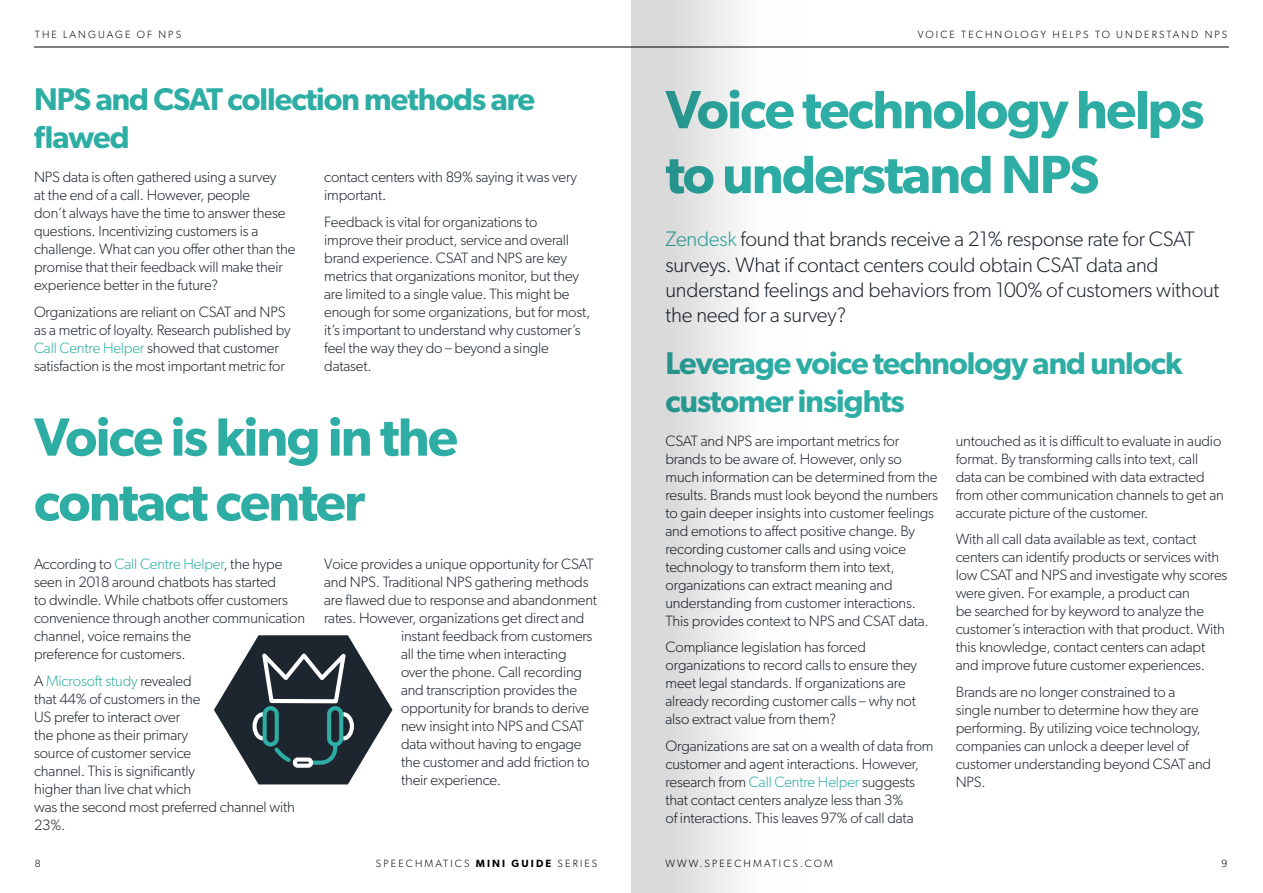
<style>
.page{position:relative;width:1263px;height:893px;background:#fff}
.page>*{position:absolute;margin:0;border:0;box-sizing:border-box;transform-origin:0 0}
.t1{font:600 54px/64.8px "Gibson";letter-spacing:-.03em;color:#2dada4}
.t2{font:600 31.5px/37.8px "Gibson";letter-spacing:-.03em;color:#2dada4}
.t3{font:300 21px/25.2px "Gibson";letter-spacing:-.01em;color:#1d262e}
.t4{font:300 15px/18px "Gibson";letter-spacing:-.01em;color:#1d262e}
.t5{font:300 10.5px "Gibson";letter-spacing:.2em;color:#000}
.s1{color:#2dada4}
.s2{font-weight:600}
</style>
<div class="page">
<hr style="left:34px;top:47px;width:1195px;height:1px;background:#000">
<svg style="left:214px;top:635px;width:178px;height:149px"></svg>
<div style="left:631px;top:0;width:173px;height:893px;background:linear-gradient(to right,#d3d3d3,#fff)"></div>
<p class="t5" style="left:35px;top:28px;width:148px">THE LANGUAGE OF NPS</p>
<h2 class="t2" style="left:34px;top:80px;width:503px">NPS and CSAT collection methods are flawed</h2>
<p class="t4" style="left:34px;top:168px;width:263px">NPS data is often gathered using a survey<br>at the end of a call. However, people<br>don’t always have the time to answer these questions. Incentivizing customers is a challenge. What can you offer other than the promise that their feedback will make their experience better in the future?</p>
<p class="t4" style="left:34px;top:302px;width:258px">Organizations are reliant on CSAT and NPS as a metric of loyalty. Research published by <span class="s1">Call Centre Helper</span> showed that customer satisfaction is the most important metric for</p>
<p class="t4" style="left:324px;top:168px;width:254px">contact centers with 89% saying it was very important.</p>
<p class="t4" style="left:324px;top:212px;width:268px">Feedback is vital for organizations to<br>improve their product, service and overall brand experience. CSAT and NPS are key metrics that organizations monitor, but they are limited to a single value. This might be enough for some organizations, but for most, it’s important to understand why customer’s feel the way they do – beyond a single dataset.</p>
<h1 class="t1" style="left:34px;top:403px;width:425px">Voice is king in the contact center</h1>
<p class="t4" style="left:34px;top:555px;width:273px">According to <span class="s1">Call Centre Helper</span>, the hype seen in 2018 around chatbots has started<br>to dwindle. While chatbots offer customers convenience through another communication channel, voice remains the<br>preference for customers.</p>
<p class="t4" style="left:34px;top:671px;width:262px">A <span class="s1">Microsoft study</span> revealed<br>that 44% of customers in the<br>US prefer to interact over<br>the phone as their primary<br>source of customer service<br>channel. This is significantly<br>higher than live chat which<br>was the second most preferred channel with<br>23%.</p>
<p class="t4" style="left:324px;top:555px;width:271px">Voice provides a unique opportunity for CSAT</p>
<p class="t4" style="left:324px;top:573px;width:266px">and NPS. Traditional NPS gathering methods</p>
<p class="t4" style="left:324px;top:591px;width:274px">are flawed due to response and abandonment</p>
<p class="t4" style="left:324px;top:609px;width:262px">rates. However, organizations get direct and</p>
<p class="t4" style="left:401px;top:627px;width:193px">instant feedback from customers</p>
<p class="t4" style="left:401px;top:645px;width:167px">all the time when interacting</p>
<p class="t4" style="left:401px;top:663px;width:183px">over the phone. Call recording</p>
<p class="t4" style="left:401px;top:681px;width:178px">and transcription provides the</p>
<p class="t4" style="left:401px;top:699px;width:189px">opportunity for brands to derive</p>
<p class="t4" style="left:401px;top:717px;width:185px">new insight into NPS and CSAT</p>
<p class="t4" style="left:401px;top:735px;width:182px">data without having to engage</p>
<p class="t4" style="left:401px;top:753px;width:190px">the customer and add friction to</p>
<p class="t4" style="left:401px;top:771px;width:102px">their experience.</p>
<p class="t5" style="left:918px;top:28px;width:311px">VOICE TECHNOLOGY HELPS TO UNDERSTAND NPS</p>
<h1 class="t1" style="left:665px;top:76px;width:540px">Voice technology helps to understand NPS</h1>
<h3 class="t3" style="left:665px;top:226px;width:555px"><span class="s1">Zendesk</span> found that brands receive a 21% response rate for CSAT surveys. What if contact centers could obtain CSAT data and understand feelings and behaviors from 100% of customers without the need for a survey?</h3>
<h2 class="t2" style="left:665px;top:343px;width:518px">Leverage voice technology and unlock customer insights</h2>
<p class="t4" style="left:665px;top:431px;width:274px">CSAT and NPS are important metrics for brands to be aware of. However, only so much information can be determined from the results. Brands must look beyond the numbers to gain deeper insights into customer feelings and emotions to affect positive change. By recording customer calls and using voice technology to transform them into text, organizations can extract meaning and understanding from customer interactions.<br>This provides context to NPS and CSAT data.</p>
<p class="t4" style="left:665px;top:638px;width:253px">Compliance legislation has forced organizations to record calls to ensure they meet legal standards. If organizations are already recording customer calls – why not also extract value from them?</p>
<p class="t4" style="left:665px;top:736px;width:270px">Organizations are sat on a wealth of data from customer and agent interactions. However, research from <span class="s1">Call Centre Helper</span> suggests that contact centers analyze less than 3%<br>of interactions. This leaves 97% of call data</p>
<p class="t4" style="left:956px;top:431px;width:269px">untouched as it is difficult to evaluate in audio format. By transforming calls into text, call data can be combined with data extracted from other communication channels to get an accurate picture of the customer.</p>
<p class="t4" style="left:956px;top:530px;width:273px">With all call data available as text, contact centers can identify products or services with low CSAT and NPS and investigate why scores were given. For example, a product can<br>be searched for by keyword to analyze the customer’s interaction with that product. With this knowledge, contact centers can adapt and improve future customer experiences.</p>
<p class="t4" style="left:956px;top:682px;width:257px">Brands are no longer constrained to a single number to determine how they are performing. By utilizing voice technology, companies can unlock a deeper level of customer understanding beyond CSAT and NPS.</p>
<p class="t5" style="left:35px;top:857px;width:7px">8</p>
<p class="t5" style="left:376px;top:857px;width:223px">SPEECHMATICS <span class="s2">MINI GUIDE</span> SERIES</p>
<p class="t5" style="left:665px;top:857px;width:169px">WWW.SPEECHMATICS.COM</p>
<p class="t5" style="left:1221px;top:857px;width:7px">9</p>
</div>
